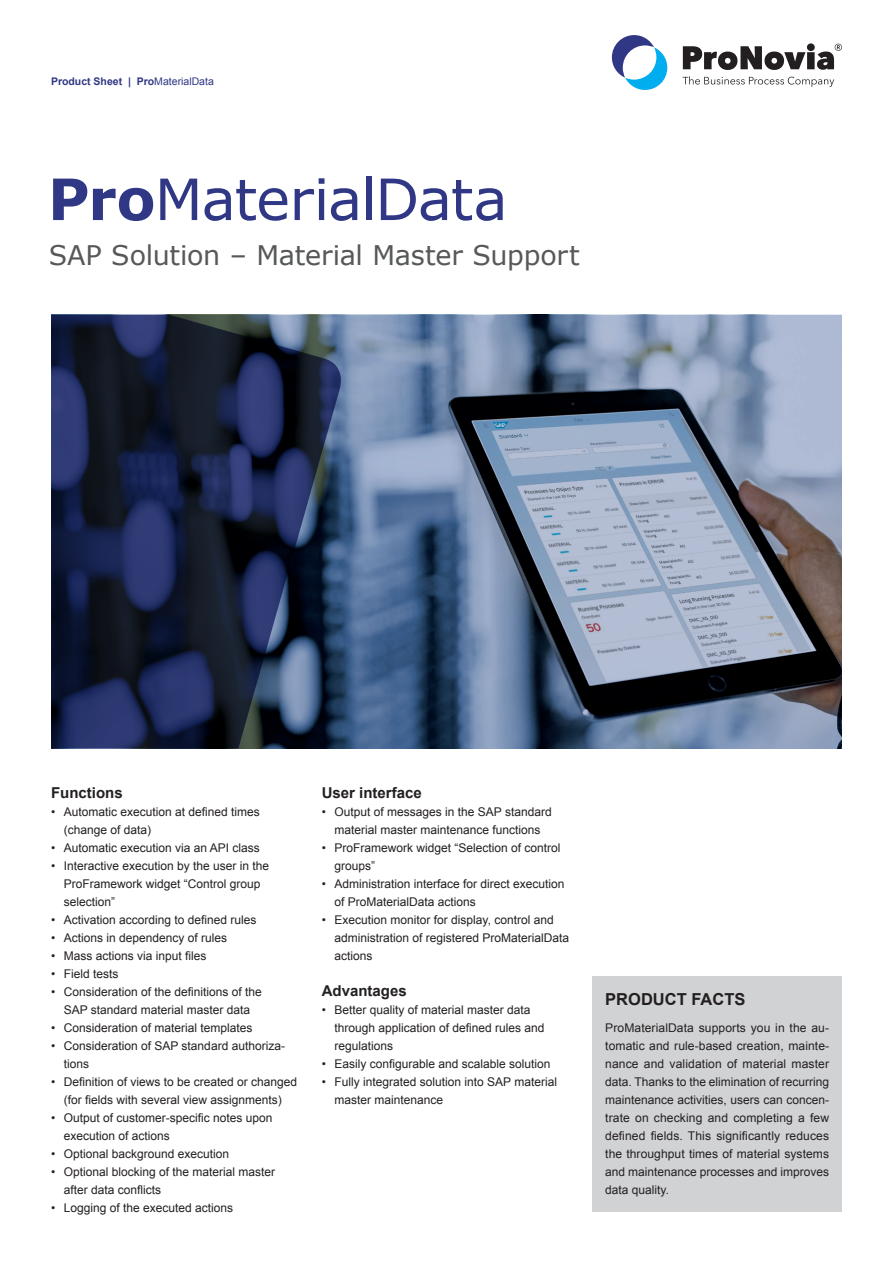
<style>
.page{position:relative;width:893px;height:1263px;background:#fff}
.page>*{position:absolute;margin:0;border:0;box-sizing:border-box;transform-origin:0 0}
.t1{font:57px "Verdana";letter-spacing:-.02em;color:#303885}
.t2{font:27px "Verdana";letter-spacing:-.01em;color:#57585a}
.t3{font:700 16.5px "Arial";color:#231f20}
.t4{font:700 15px "Arial";color:#231f20}
.t5{font:12px/18px "Arial";color:#231f20}
.t6{font:700 10.5px "Arial";color:#303885}
.s1{font-weight:400}
.s2{font-weight:700}
</style>
<div class="page">
<svg style="left:612px;top:35px;width:55px;height:55px"></svg>
<svg style="left:683px;top:43px;width:159px;height:27px"></svg>
<svg style="left:682px;top:76px;width:152px;height:11px"></svg>
<div style="left:592px;top:976px;width:250px;height:236px;background:#d1d2d4"></div>
<svg style="left:342px;top:315px;width:500px;height:433px"></svg>
<svg style="left:51px;top:315px;width:291px;height:433px"></svg>
<p class="t6" style="left:51px;top:74px;width:164px">Product Sheet | Pro<span class="s1">MaterialData</span></p>
<h1 class="t1" style="left:48px;top:163px;width:461px"><span class="s2">Pro</span>MaterialData</h1>
<h2 class="t2" style="left:49px;top:238px;width:532px">SAP Solution – Material Master Support</h2>
<p class="t4" style="left:51px;top:783px;width:73px">Functions</p>
<p class="t5" style="left:64px;top:803px;width:198px;text-indent:-13px">• Automatic execution at defined times (change of data)</p>
<p class="t5" style="left:51px;top:839px;width:210px">• Automatic execution via an API class</p>
<p class="t5" style="left:64px;top:857px;width:207px;text-indent:-13px">• Interactive execution by the user in the<br>ProFramework widget “Control group selection”</p>
<p class="t5" style="left:51px;top:911px;width:207px">• Activation according to defined rules</p>
<p class="t5" style="left:51px;top:929px;width:178px">• Actions in dependency of rules</p>
<p class="t5" style="left:51px;top:947px;width:157px">• Mass actions via input files</p>
<p class="t5" style="left:51px;top:965px;width:69px">• Field tests</p>
<p class="t5" style="left:51px;top:983px;width:212px;text-align:center">• Consideration of the definitions of the<br>SAP standard material master data</p>
<p class="t5" style="left:51px;top:1019px;width:203px">• Consideration of material templates</p>
<p class="t5" style="left:64px;top:1037px;width:223px;text-indent:-13px">• Consideration of SAP standard authoriza&shy;tions</p>
<p class="t5" style="left:51px;top:1073px;width:248px;text-align:center">• Definition of views to be created or changed (for fields with several view assignments)</p>
<p class="t5" style="left:64px;top:1109px;width:210px;text-indent:-13px">• Output of customer-specific notes upon execution of actions</p>
<p class="t5" style="left:51px;top:1145px;width:180px">• Optional background execution</p>
<p class="t5" style="left:64px;top:1163px;width:213px;text-indent:-13px">• Optional blocking of the material master after data conflicts</p>
<p class="t5" style="left:51px;top:1199px;width:184px">• Logging of the executed actions</p>
<p class="t4" style="left:322px;top:783px;width:102px">User interface</p>
<p class="t5" style="left:322px;top:803px;width:231px;text-align:center">• Output of messages in the SAP standard material master maintenance functions</p>
<p class="t5" style="left:334px;top:839px;width:228px;text-indent:-13px">• ProFramework widget “Selection of control groups”</p>
<p class="t5" style="left:334px;top:875px;width:232px;text-indent:-13px">• Administration interface for direct execution of ProMaterialData actions</p>
<p class="t5" style="left:334px;top:911px;width:236px;text-indent:-13px">• Execution monitor for display, control and administration of registered ProMaterialData actions</p>
<p class="t4" style="left:322px;top:981px;width:87px">Advantages</p>
<p class="t5" style="left:334px;top:1001px;width:212px;text-indent:-13px">• Better quality of material master data through application of defined rules and regulations</p>
<p class="t5" style="left:322px;top:1055px;width:230px">• Easily configurable and scalable solution</p>
<p class="t5" style="left:334px;top:1073px;width:224px;text-indent:-13px">• Fully integrated solution into SAP material master maintenance</p>
<h3 class="t3" style="left:605px;top:988px;width:142px">PRODUCT FACTS</h3>
<p class="t5" style="left:605px;top:1019px;width:225px;text-align:justify">ProMaterialData supports you in the au&shy;tomatic and rule-based creation, mainte&shy;nance and validation of material master data. Thanks to the elimination of recurring maintenance activities, users can concen&shy;trate on checking and completing a few defined fields. This significantly reduces the throughput times of material systems and maintenance processes and improves data quality.</p>
</div>
